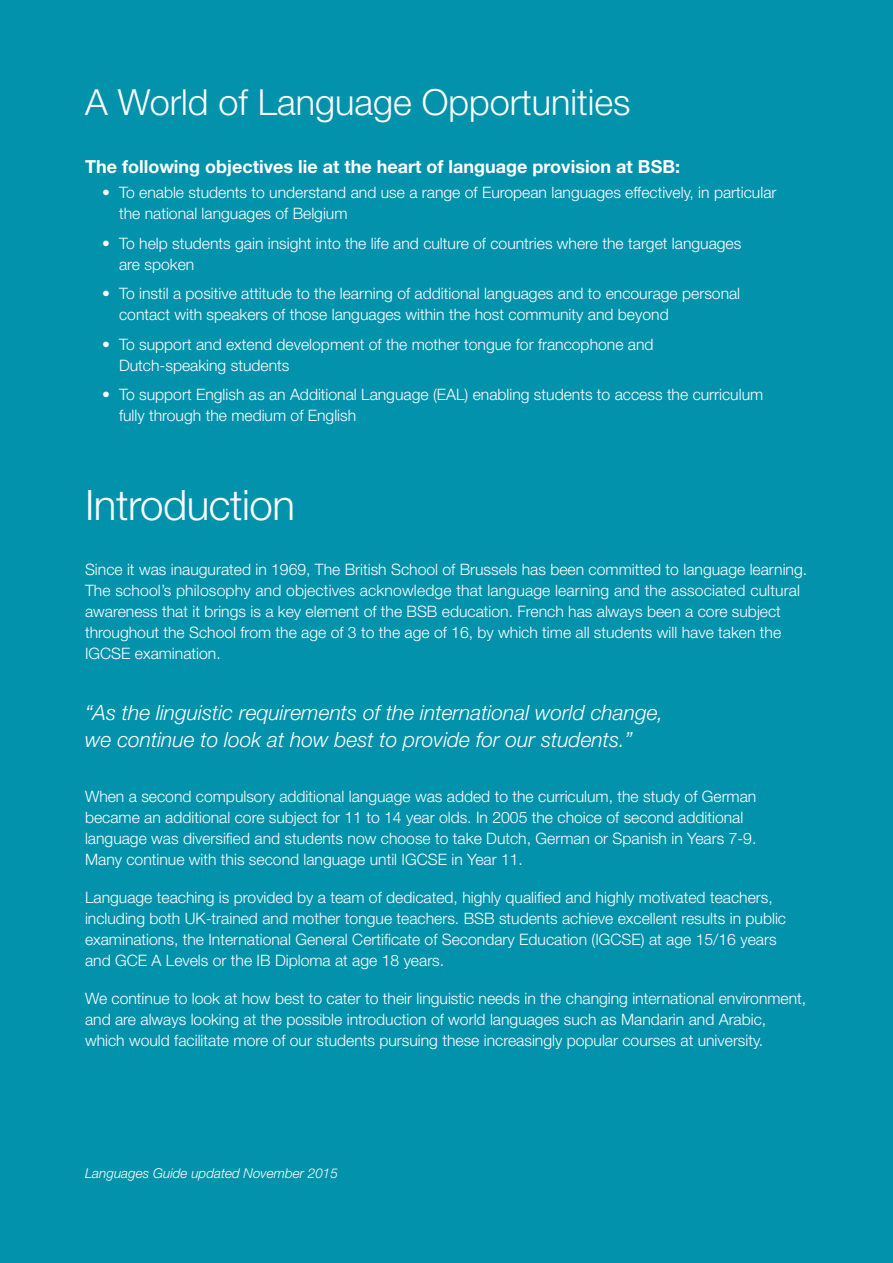
<style>
.page{position:relative;width:893px;height:1263px;background:#0292ac}
.page>*{position:absolute;margin:0;border:0;box-sizing:border-box;transform-origin:0 0}
.t1{font:300 42px "Helvetica Neue LT Std";letter-spacing:-.01em;color:#fff}
.t2{font:300 36px "Helvetica Neue LT Std";color:#fff}
.t3{font:italic 300 21px/27px "Helvetica Neue LT Std";color:#fff}
.t4{font:700 18px "Helvetica Neue LT Std";color:#fff}
.t5{font:300 15.75px/21px "Helvetica Neue LT Std";color:#fff}
.t6{font:italic 300 13.5px "Helvetica Neue LT Std";color:#fff}
</style>
<div class="page">
<h2 class="t2" style="left:85px;top:80px;width:547px">A World of Language Opportunities</h2>
<p class="t4" style="left:85px;top:155px;width:596px">The following objectives lie at the heart of language provision at BSB:</p>
<p class="t5" style="left:119px;top:182px;width:659px;text-indent:-17px">• To enable students to understand and use a range of European languages effectively, in particular the national languages of Belgium</p>
<p class="t5" style="left:119px;top:232px;width:624px;text-indent:-17px">• To help students gain insight into the life and culture of countries where the target languages are spoken</p>
<p class="t5" style="left:119px;top:283px;width:623px;text-indent:-17px">• To instil a positive attitude to the learning of additional languages and to encourage personal contact with speakers of those languages within the host community and beyond</p>
<p class="t5" style="left:119px;top:333px;width:536px;text-indent:-17px">• To support and extend development of the mother tongue for francophone and<br>Dutch-speaking students</p>
<p class="t5" style="left:119px;top:384px;width:646px;text-indent:-17px">• To support English as an Additional Language (EAL) enabling students to access the curriculum fully through the medium of English</p>
<h1 class="t1" style="left:85px;top:480px;width:212px">Introduction</h1>
<p class="t5" style="left:85px;top:559px;width:724px">Since it was inaugurated in 1969, The British School of Brussels has been committed to language learning.<br>The school’s philosophy and objectives acknowledge that language learning and the associated cultural awareness that it brings is a key element of the BSB education. French has always been a core subject throughout the School from the age of 3 to the age of 16, by which time all students will have taken the IGCSE examination.</p>
<h3 class="t3" style="left:85px;top:699px;width:580px">“As the linguistic requirements of the international world change, we continue to look at how best to provide for our students.”</h3>
<p class="t5" style="left:85px;top:786px;width:673px">When a second compulsory additional language was added to the curriculum, the study of German became an additional core subject for 11 to 14 year olds. In 2005 the choice of second additional language was diversified and students now choose to take Dutch, German or Spanish in Years 7-9.<br>Many continue with this second language until IGCSE in Year 11.</p>
<p class="t5" style="left:85px;top:887px;width:702px">Language teaching is provided by a team of dedicated, highly qualified and highly motivated teachers, including both UK-trained and mother tongue teachers. BSB students achieve excellent results in public examinations, the International General Certificate of Secondary Education (IGCSE) at age 15/16 years and GCE A Levels or the IB Diploma at age 18 years.</p>
<p class="t5" style="left:85px;top:988px;width:723px">We continue to look at how best to cater to their linguistic needs in the changing international environment, and are always looking at the possible introduction of world languages such as Mandarin and Arabic, which would facilitate more of our students pursuing these increasingly popular courses at university.</p>
<p class="t6" style="left:85px;top:1165px;width:254px">Languages Guide updated November 2015</p>
</div>
